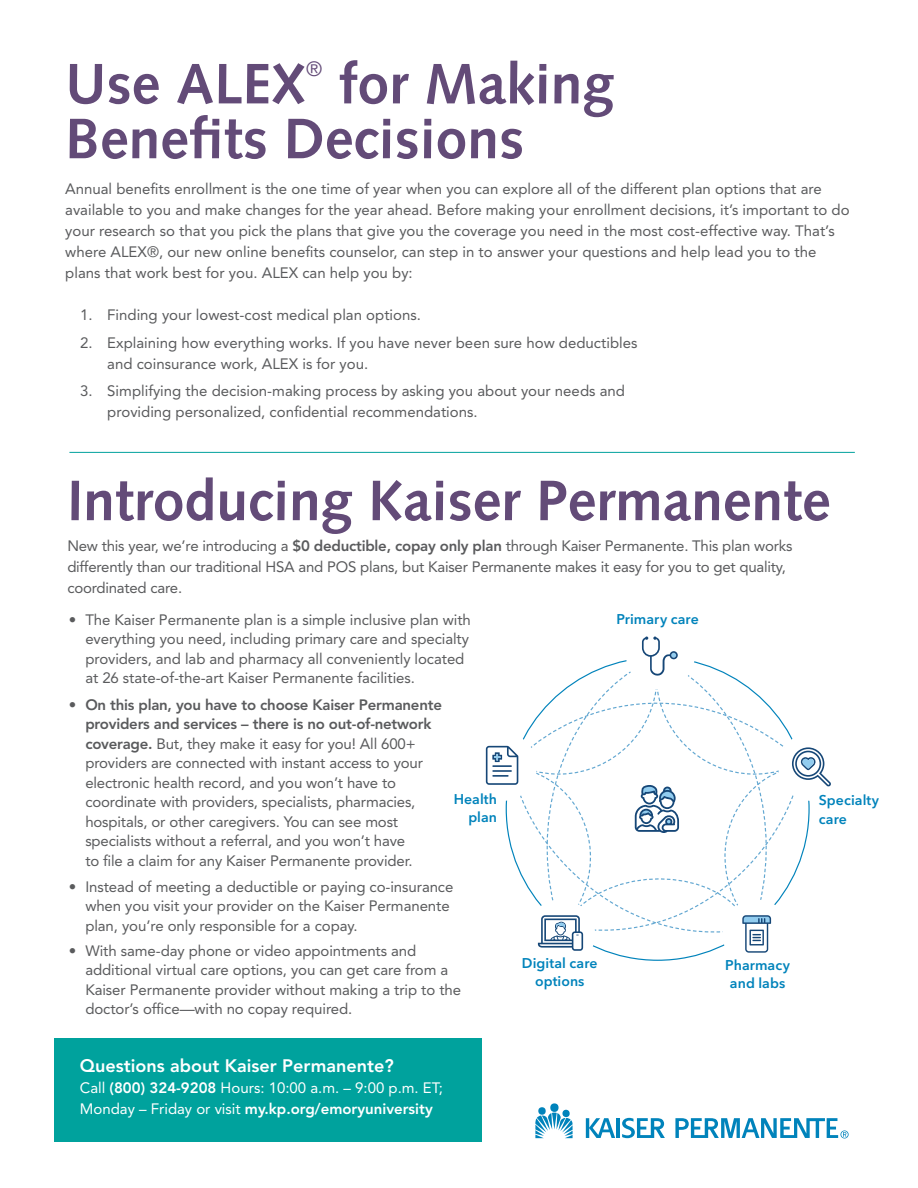
<style>
.page{position:relative;width:918px;height:1188px;background:#fff}
.page>*{position:absolute;margin:0;border:0;box-sizing:border-box;transform-origin:0 0}
.LVL_1_Head{font:700 57px/54.9px "Syntax LT Std";color:#634b78}
.LVL_1_Head-2{font:21px "Syntax LT Std";color:#634b78}
.t1{font:800 18px "Avenir LT Std";color:#fff}
.BODY_COPY{font:15px/19.5px "Avenir LT Std";letter-spacing:-.005em;color:#5a5b5d}
.t2{font:15px/21px "Avenir LT Std";color:#fff}
.Body_11_15{font:600 14.1px/18.3px "Avenir Next LT Pro";letter-spacing:.005em;color:#0083bb;text-align:center}
.s1{font-weight:800}
</style>
<div class="page">
<div style="left:54px;top:1038px;width:428px;height:104px;background:#00a29d"></div>
<svg style="left:535px;top:1107px;width:38px;height:31px"></svg>
<div style="left:550px;top:1103px;width:9px;height:9px;background:#0083bb;border-radius:50%"></div>
<hr style="left:616px;top:1118px;width:4px;height:20px;background:#0083bb">
<svg style="left:586px;top:1118px;width:29px;height:20px"></svg>
<svg style="left:622px;top:1118px;width:43px;height:20px"></svg>
<svg style="left:675px;top:1118px;width:174px;height:20px"></svg>
<hr style="left:69px;top:452px;width:786px;height:1px;background:#00a29d">
<svg style="left:485px;top:636px;width:346px;height:325px"></svg>
<p class="LVL_1_Head" style="left:65px;top:56px;width:550px;text-indent:273px">for Making<br>Benefits Decisions</p>
<p class="LVL_1_Head" style="left:65px;top:56px;width:242px">Use ALEX</p>
<p class="LVL_1_Head-2" style="left:306px;top:57px;width:18px">®</p>
<p class="BODY_COPY" style="left:65px;top:178px;width:786px;line-height:21px">Annual benefits enrollment is the one time of year when you can explore all of the different plan options that are available to you and make changes for the year ahead. Before making your enrollment decisions, it’s important to do your research so that you pick the plans that give you the coverage you need in the most cost-effective way. That’s where ALEX®, our new online benefits counselor, can step in to answer your questions and help lead you to the plans that work best for you. ALEX can help you by:</p>
<p class="BODY_COPY" style="left:80px;top:305px;width:342px">1. Finding your lowest-cost medical plan options.</p>
<p class="BODY_COPY" style="left:107px;top:332px;width:532px;line-height:21px;text-indent:-27px">2. Explaining how everything works. If you have never been sure how deductibles and coinsurance work, ALEX is for you.</p>
<p class="BODY_COPY" style="left:107px;top:381px;width:519px;line-height:21px;text-indent:-27px">3. Simplifying the decision-making process by asking you about your needs and providing personalized, confidential recommendations.</p>
<p class="LVL_1_Head" style="left:67px;top:473px;width:765px">Introducing Kaiser Permanente</p>
<p class="BODY_COPY" style="left:67px;top:536px;width:727px;line-height:21px">New this year, we’re introducing a <span class="s1">$0 deductible, copay only plan</span> through Kaiser Permanente. This plan works differently than our traditional HSA and POS plans, but Kaiser Permanente makes it easy for you to get quality, coordinated care.</p>
<p class="BODY_COPY" style="left:85px;top:610px;width:387px;text-indent:-16px">• The Kaiser Permanente plan is a simple inclusive plan with everything you need, including primary care and specialty providers, and lab and pharmacy all conveniently located at 26 state-of-the-art Kaiser Permanente facilities.</p>
<p class="BODY_COPY" style="left:85px;top:695px;width:358px;text-indent:-16px"><span class="s1">• On this plan, you have to choose Kaiser Permanente providers and services – there is no out-of-network coverage.</span> But, they make it easy for you! All 600+ providers are connected with instant access to your electronic health record, and you won’t have to coordinate with providers, specialists, pharmacies, hospitals, or other caregivers. You can see most specialists without a referral, and you won’t have<br>to file a claim for any Kaiser Permanente provider.</p>
<p class="BODY_COPY" style="left:85px;top:877px;width:370px;text-indent:-16px">• Instead of meeting a deductible or paying co-insurance when you visit your provider on the Kaiser Permanente plan, you’re only responsible for a copay.</p>
<p class="BODY_COPY" style="left:85px;top:941px;width:377px;text-indent:-16px">• With same-day phone or video appointments and additional virtual care options, you can get care from a Kaiser Permanente provider without making a trip to the doctor’s office—with no copay required.</p>
<p class="Body_11_15" style="left:454px;top:790px;width:45px;text-align:right">Health plan</p>
<p class="t1" style="left:80px;top:1055px;width:315px">Questions about Kaiser Permanente?</p>
<p class="t2" style="left:80px;top:1077px;width:365px">Call <span class="s1">(800) 324-9208</span> Hours: 10:00 a.m. – 9:00 p.m. ET;<br>Monday – Friday or visit <span class="s1">my.kp.org/emoryuniversity</span></p>
<p class="Body_11_15" style="left:616px;top:610px;width:84px">Primary care</p>
<p class="Body_11_15" style="left:522px;top:954px;width:77px">Digital care options</p>
<p class="Body_11_15" style="left:725px;top:955px;width:66px">Pharmacy and labs</p>
<p class="Body_11_15" style="left:819px;top:791px;width:62px;text-align:left">Specialty care</p>
</div>
